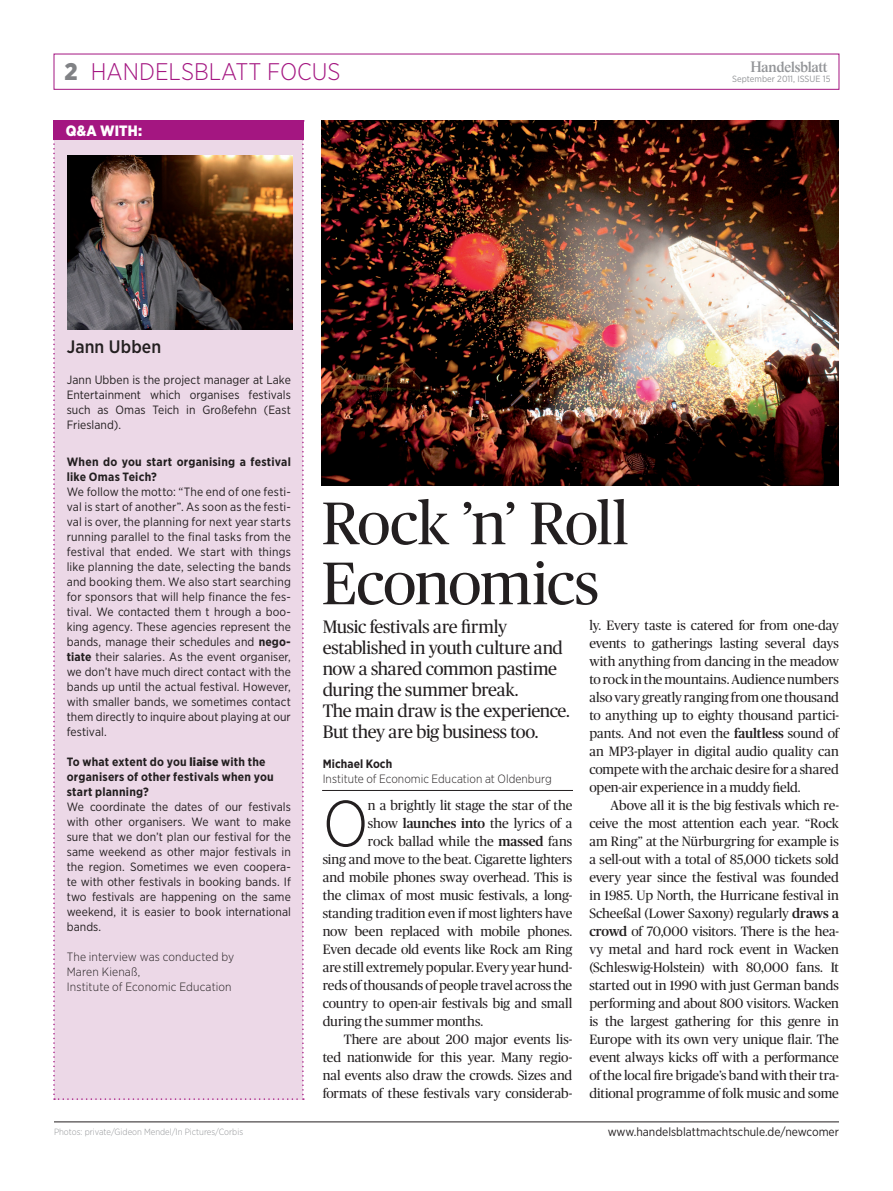
<style>
.page{position:relative;width:893px;height:1191px;background:#fff}
.page>*{position:absolute;margin:0;border:0;box-sizing:border-box;transform-origin:0 0}
.t1{font:300 64.95px "Gotham Narrow";color:#231f20}
.t2{font:60px/60px "Publico";letter-spacing:-.02em;color:#231f20}
.t3{font:300 24px "Gotham Narrow";color:#a41681}
.t4{font:18px/21px "Publico";letter-spacing:-.015em;color:#231f20}
.t5{font:500 18px "Gotham Narrow";letter-spacing:.005em;color:#231f20}
.t6{font:900 15px "Gotham Narrow";color:#fff}
.t7{font:15px "Handelsblatt Logo Font";color:#939598}
.t8{font:13.5px/18px "Publico";letter-spacing:-.005em;color:#231f20;text-align:justify}
.t9{font:12px/15px "Gotham Narrow";color:#231f20;text-align:justify}
.t10{font:700 12px/15px "Gotham Narrow";letter-spacing:.02em;color:#231f20}
.t11{font:300 12px/15px "Gotham Narrow";letter-spacing:.005em;color:#231f20}
.t12{font:300 9px "Gotham Narrow";color:#939598}
.t13{font:9px "Gotham Narrow";color:#939598}
.s1{font-weight:900;color:#808285}
.s2{font-family:"Publico"}
.s3{font-weight:700}
.s4{font-weight:900}
.s5{font-weight:500}
</style>
<div class="page">
<img style="left:322px;top:120px;width:517px;height:365px">
<div style="left:53px;top:140px;width:251px;height:959px;background:#ecd8e7"></div>
<img style="left:68px;top:155px;width:225px;height:175px">
<div style="left:53px;top:120px;width:251px;height:20px;background:#a41681"></div>
<div style="left:54px;top:54px;width:785px;height:36px;border:1px solid #a41681"></div>
<hr style="left:54px;top:1121px;width:785px;height:1px;background:#231f20">
<hr style="left:322px;top:790px;width:251px;height:1px;background:#231f20">
<h3 class="t3" style="left:65px;top:57px;width:277px"><span class="s1">2</span> HANDELSBLATT FOCUS</h3>
<p class="t7" style="left:750px;top:58px;width:81px">H</p>
<p class="t13" style="left:732px;top:73px;width:100px">September 2011, ISSUE 15</p>
<p class="t6" style="left:66px;top:120px;width:78px">Q&amp;A WITH:</p>
<h3 class="t5" style="left:67px;top:335px;width:96px">Jann Ubben</h3>
<p class="t9" style="left:67px;top:372px;width:226px">Jann Ubben is the project manager at Lake Entertainment which organises festivals such as Omas Teich in Großefehn (East Friesland).</p>
<p class="t10" style="left:67px;top:454px;width:226px">When do you start organising a festival like Omas Teich?</p>
<p class="t9" style="left:67px;top:484px;width:226px">We follow the motto: “The end of one festi&shy;val is start of another<span class="s2">”</span>. As soon as the festi&shy;val is over, the planning for next year starts running parallel to the final tasks from the festival that ended. We start with things like planning the date, selecting the bands and booking them. We also start searching for sponsors that will help finance the fes&shy;tival. We contacted them t hrough a boo&shy;king agency. These agencies represent the bands, manage their schedules and <span class="s3">nego&shy;tiate</span> their salaries. As the event organiser, we don’t have much direct contact with the bands up until the actual festival. However, with smaller bands, we sometimes contact them directly to inquire about playing at our festival.</p>
<p class="t10" style="left:67px;top:754px;width:209px">To what extent do you <span class="s4">liaise</span> with the organisers of other festivals when you start planning?</p>
<p class="t9" style="left:67px;top:799px;width:226px">We coordinate the dates of our festivals with other organisers. We want to make sure that we don’t plan our festival for the same weekend as other major festivals in the region. Sometimes we even coopera&shy;te with other festivals in booking bands. If two festivals are happening on the same weekend, it is easier to book international bands.</p>
<p class="t11" style="left:67px;top:949px;width:169px">The interview was conducted by<br>Maren Kienaß,<br>Institute of Economic Education</p>
<h2 class="t2" style="left:322px;top:493px;width:308px">Rock ’n’ Roll<br>Economics</h2>
<h3 class="t4" style="left:323px;top:616px;width:249px">Music festivals are firmly established in youth culture and now a shared common pastime during the summer break.<br>The main draw is the experience.<br>But they are big business too.</h3>
<p class="t10" style="left:323px;top:756px;width:71px">Michael Koch</p>
<p class="t11" style="left:323px;top:771px;width:231px">Institute of Economic Education at Oldenburg</p>
<h1 class="t1" style="left:323px;top:783px;width:47px">O</h1>
<p class="t8" style="left:368px;top:796px;width:206px">n a brightly lit stage the star of the</p>
<p class="t8" style="left:368px;top:814px;width:206px">show <span class="s5">launches into</span> the lyrics of a</p>
<p class="t8" style="left:368px;top:832px;width:206px">rock ballad while the <span class="s5">massed</span> fans</p>
<p class="t8" style="left:323px;top:850px;width:251px">sing and move to the beat. Cigarette lighters</p>
<p class="t8" style="left:323px;top:868px;width:251px">and mobile phones sway overhead. This is</p>
<p class="t8" style="left:323px;top:886px;width:251px">the climax of most music festivals, a long-</p>
<p class="t8" style="left:323px;top:904px;width:251px">standing tradition even if most lighters have</p>
<p class="t8" style="left:323px;top:922px;width:251px">now been replaced with mobile phones.</p>
<p class="t8" style="left:323px;top:940px;width:251px">Even decade old events like Rock am Ring</p>
<p class="t8" style="left:323px;top:958px;width:251px">are still extremely popular. Every year hund-</p>
<p class="t8" style="left:323px;top:976px;width:251px">reds of thousands of people travel across the</p>
<p class="t8" style="left:323px;top:994px;width:251px">country to open-air festivals big and small</p>
<p class="t8" style="left:323px;top:1012px;width:162px">during the summer months.</p>
<p class="t8" style="left:344px;top:1030px;width:230px">There are about 200 major events lis-</p>
<p class="t8" style="left:323px;top:1048px;width:251px">ted nationwide for this year. Many regio-</p>
<p class="t8" style="left:323px;top:1066px;width:251px">nal events also draw the crowds. Sizes and</p>
<p class="t8" style="left:323px;top:1084px;width:251px">formats of these festivals vary considerab-</p>
<p class="t8" style="left:589px;top:616px;width:251px">ly. Every taste is catered for from one-day events to gatherings lasting several days with anything from dancing in the meadow to rock in the mountains. Audience numbers also vary greatly ranging from one thousand to anything up to eighty thousand partici&shy;pants. And not even the <span class="s5">faultless</span> sound of an MP3-player in digital audio quality can compete with the archaic desire for a shared open-air experience in a muddy field.</p>
<p class="t8" style="left:589px;top:796px;width:251px;text-indent:21px">Above all it is the big festivals which re&shy;ceive the most attention each year. “Rock am Ring” at the Nürburgring for example is a sell-out with a total of 85,000 tickets sold every year since the festival was founded in 1985. Up North, the Hurricane festival in Scheeßal (Lower Saxony) regularly <span class="s5">draws a crowd</span> of 70,000 visitors. There is the hea&shy;vy metal and hard rock event in Wacken (Schleswig-Holstein) with 80,000 fans. It started out in 1990 with just German bands performing and about 800 visitors. Wacken is the largest gathering for this genre in Europe with its own very unique flair. The event always kicks off with a performance of the local fire brigade’s band with their tra&shy;ditional programme of folk music and some</p>
<p class="t12" style="left:54px;top:1126px;width:191px">Photos: private/Gideon Mendel/In Pictures/Corbis</p>
<p class="t9" style="left:608px;top:1124px;width:233px">www.handelsblattmachtschule.de/newcomer</p>
</div>
